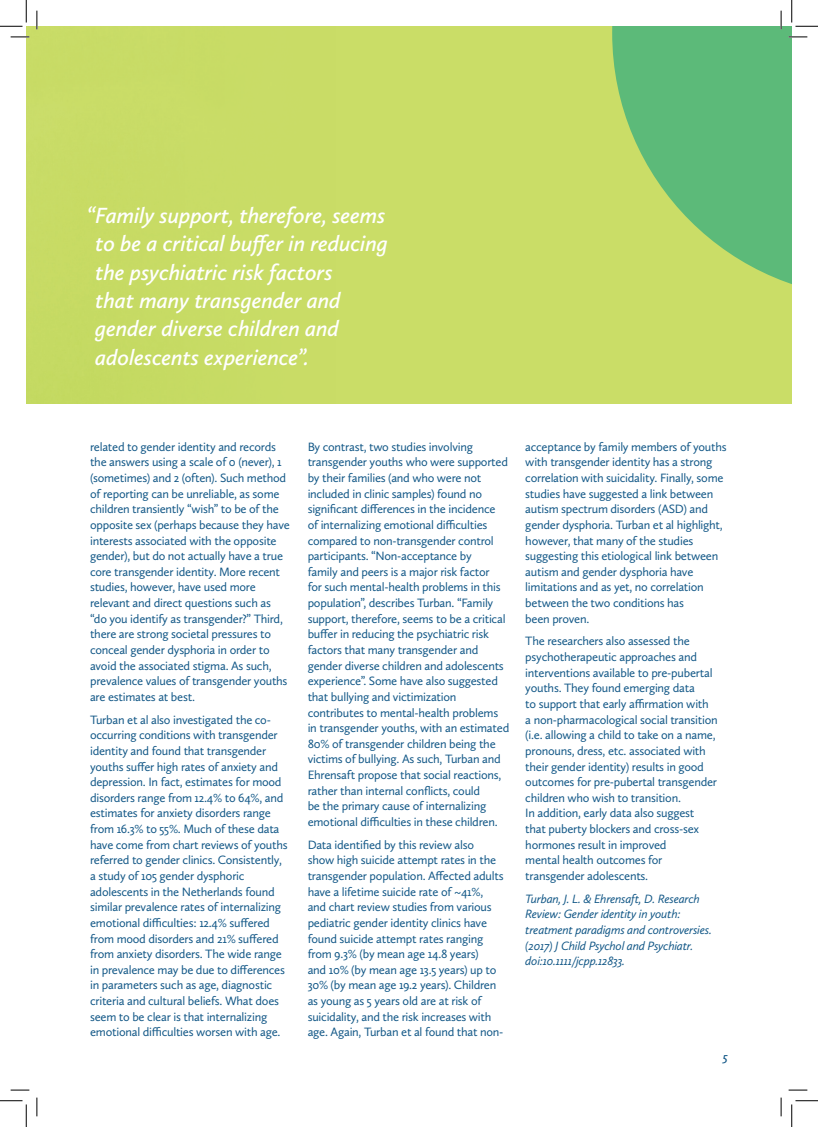
<style>
.page{position:relative;width:818px;height:1127px;background:#fff}
.page>*{position:absolute;margin:0;border:0;box-sizing:border-box;transform-origin:0 0}
.Body_copy{font:italic 600 22.75px/28.4px "Calluna Sans";letter-spacing:-.005em;color:#fff}
.Body_copy-2{font:12.5px/15.6px "Calluna Sans";letter-spacing:-.02em;color:#135887}
.References_and_names{font:italic 12.5px/15.6px "Calluna Sans";letter-spacing:-.02em;color:#135887}
.t1{font:italic 600 12.5px "Calluna Sans";color:#135887}
</style>
<div class="page">
<div style="left:26px;top:26px;width:766px;height:378px;background:#cadd67"></div>
<svg style="left:612px;top:26px;width:180px;height:258px;fill:#5cba79"></svg>
<svg style="left:11px;top:36px;width:18px;height:2px"></svg>
<svg style="left:788px;top:36px;width:19px;height:2px"></svg>
<svg style="left:11px;top:1089px;width:18px;height:1px"></svg>
<svg style="left:788px;top:1089px;width:19px;height:1px"></svg>
<svg style="left:36px;top:11px;width:2px;height:18px"></svg>
<svg style="left:36px;top:1097px;width:2px;height:18px"></svg>
<svg style="left:780px;top:11px;width:2px;height:18px"></svg>
<svg style="left:780px;top:1097px;width:2px;height:18px"></svg>
<svg style="left:0;top:0;width:27px;height:27px"></svg>
<svg style="left:0;top:1100px;width:27px;height:26px"></svg>
<svg style="left:791px;top:0;width:27px;height:27px"></svg>
<svg style="left:791px;top:1100px;width:27px;height:26px"></svg>
<p class="Body_copy" style="left:95px;top:200px;width:294px;text-indent:-9px">“Family support, therefore, seems to be a critical buffer in reducing the psychiatric risk factors<br>that many transgender and gender diverse children and adolescents experience”.</p>
<p class="Body_copy-2" style="left:90px;top:438px;width:201px">related to gender identity and records the answers using a scale of 0 (never), 1 (sometimes) and 2 (often). Such method of reporting can be unreliable, as some children transiently “wish” to be of the opposite sex (perhaps because they have interests associated with the opposite gender), but do not actually have a true core transgender identity. More recent studies, however, have used more relevant and direct questions such as “do you identify as transgender?” Third, there are strong societal pressures to conceal gender dysphoria in order to avoid the associated stigma. As such, prevalence values of transgender youths are estimates at best.</p>
<p class="Body_copy-2" style="left:90px;top:711px;width:199px">Turban et al also investigated the co&shy;occurring conditions with transgender identity and found that transgender youths suffer high rates of anxiety and depression. In fact, estimates for mood disorders range from 12.4% to 64%, and estimates for anxiety disorders range from 16.3% to 55%. Much of these data have come from chart reviews of youths referred to gender clinics. Consistently, a study of 105 gender dysphoric adolescents in the Netherlands found similar prevalence rates of internalizing emotional difficulties: 12.4% suffered from mood disorders and 21% suffered from anxiety disorders. The wide range in prevalence may be due to differences in parameters such as age, diagnostic criteria and cultural beliefs. What does seem to be clear is that internalizing emotional difficulties worsen with age.</p>
<p class="Body_copy-2" style="left:308px;top:438px;width:203px">By contrast, two studies involving transgender youths who were supported by their families (and who were not included in clinic samples) found no significant differences in the incidence<br>of internalizing emotional difficulties compared to non-transgender control participants. “Non-acceptance by<br>family and peers is a major risk factor<br>for such mental-health problems in this population”, describes Turban. “Family support, therefore, seems to be a critical buffer in reducing the psychiatric risk factors that many transgender and gender diverse children and adolescents experience”. Some have also suggested that bullying and victimization contributes to mental-health problems in transgender youths, with an estimated 80% of transgender children being the victims of bullying. As such, Turban and Ehrensaft propose that social reactions, rather than internal conflicts, could<br>be the primary cause of internalizing emotional difficulties in these children.</p>
<p class="Body_copy-2" style="left:308px;top:836px;width:197px">Data identified by this review also show high suicide attempt rates in the transgender population. Affected adults have a lifetime suicide rate of ~41%, and chart review studies from various pediatric gender identity clinics have found suicide attempt rates ranging from 9.3% (by mean age 14.8 years)<br>and 10% (by mean age 13.5 years) up to 30% (by mean age 19.2 years). Children as young as 5 years old are at risk of suicidality, and the risk increases with age. Again, Turban et al found that non-</p>
<p class="Body_copy-2" style="left:525px;top:438px;width:203px">acceptance by family members of youths with transgender identity has a strong correlation with suicidality. Finally, some studies have suggested a link between autism spectrum disorders (ASD) and gender dysphoria. Turban et al highlight, however, that many of the studies suggesting this etiological link between autism and gender dysphoria have limitations and as yet, no correlation between the two conditions has<br>been proven.</p>
<p class="Body_copy-2" style="left:525px;top:633px;width:194px">The researchers also assessed the psychotherapeutic approaches and interventions available to pre-pubertal youths. They found emerging data<br>to support that early affirmation with a non-pharmacological social transition (i.e. allowing a child to take on a name, pronouns, dress, etc. associated with their gender identity) results in good outcomes for pre-pubertal transgender children who wish to transition.<br>In addition, early data also suggest that puberty blockers and cross-sex hormones result in improved<br>mental health outcomes for transgender adolescents.</p>
<p class="References_and_names" style="left:525px;top:890px;width:188px">Turban, J. L. &amp; Ehrensaft, D. Research Review: Gender identity in youth: treatment paradigms and controversies. (2017) J Child Psychol and Psychiatr. doi:10.1111/jcpp.12833.</p>
<p class="t1" style="left:723px;top:1049px;width:6px">5</p>
</div>
